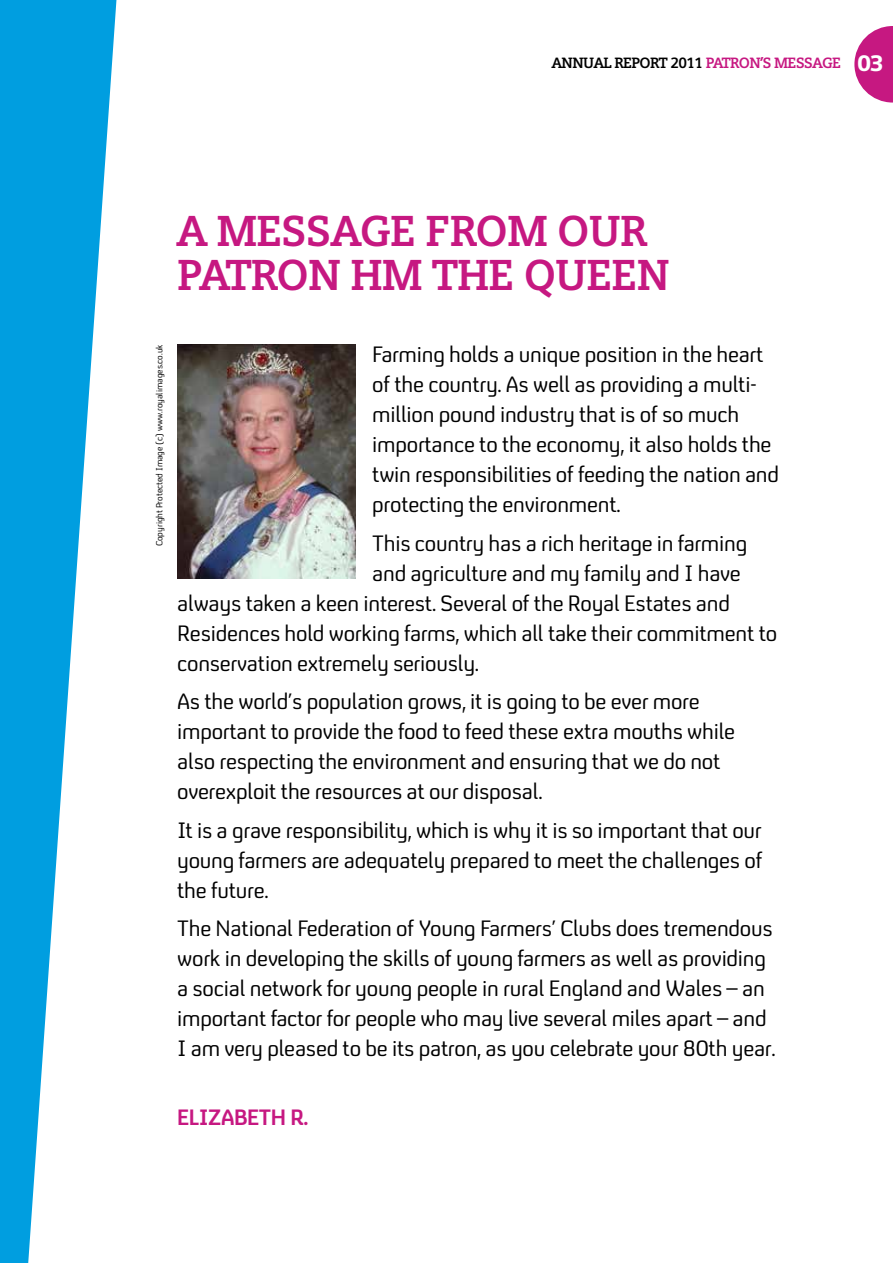
<style>
.page{position:relative;width:893px;height:1263px;background:#fff}
.page>*{position:absolute;margin:0;border:0;box-sizing:border-box;transform-origin:0 0}
.t1{font:700 43.5px/43.5px "Siemens Slab";letter-spacing:-.02em;color:#c61881}
.t2{font:22.5px/30px "C4 Text";letter-spacing:-.01em;color:#000}
.t3{font:700 22.5px "C4 Text";letter-spacing:-.02em;color:#c61881}
.t4{font:700 15px "Siemens Slab";letter-spacing:-.04em;color:#000}
.t5{font:9px "C4 Text";color:#000}
.s1{color:#c61881}
.s2{font-weight:900;font-size:22.5px;color:#fff}
</style>
<div class="page">
<svg style="left:0;top:0;width:116px;height:1263px;fill:#009ee0"></svg>
<svg style="left:854px;top:26px;width:39px;height:77px"></svg>
<img style="left:177px;top:344px;width:178px;height:235px">
<p class="t4" style="left:552px;top:54px;width:334px">ANNUAL REPORT 2011 <span class="s1">PATRON’S MESSAGE</span> <span class="s2">03</span></p>
<h1 class="t1" style="left:177px;top:209px;width:494px">A MESSAGE FROM OUR<br>PATRON HM THE QUEEN</h1>
<p class="t5" style="left:155px;top:546px;width:203px;rotate:-90deg">Copyright Protected Image (c) www.royalimages.co.uk</p>
<p class="t2" style="left:372px;top:340px;width:408px">Farming holds a unique position in the heart of the country. As well as providing a multi&shy;million pound industry that is of so much importance to the economy, it also holds the twin responsibilities of feeding the nation and protecting the environment.</p>
<p class="t2" style="left:372px;top:528px;width:377px">This country has a rich heritage in farming</p>
<p class="t2" style="left:372px;top:558px;width:370px">and agriculture and my family and I have</p>
<p class="t2" style="left:177px;top:588px;width:554px">always taken a keen interest. Several of the Royal Estates and</p>
<p class="t2" style="left:177px;top:618px;width:602px">Residences hold working farms, which all take their commitment to</p>
<p class="t2" style="left:177px;top:648px;width:303px">conservation extremely seriously.</p>
<p class="t2" style="left:177px;top:687px;width:560px">As the world’s population grows, it is going to be ever more important to provide the food to feed these extra mouths while also respecting the environment and ensuring that we do not overexploit the resources at our disposal.</p>
<p class="t2" style="left:177px;top:815px;width:587px;text-align:justify">It is a grave responsibility, which is why it is so important that our young farmers are adequately prepared to meet the challenges of the future.</p>
<p class="t2" style="left:177px;top:914px;width:600px">The National Federation of Young Farmers’ Clubs does tremendous work in developing the skills of young farmers as well as providing a social network for young people in rural England and Wales – an important factor for people who may live several miles apart – and I am very pleased to be its patron, as you celebrate your 80th year.</p>
<p class="t3" style="left:177px;top:1105px;width:132px">ELIZABETH R.</p>
</div>
